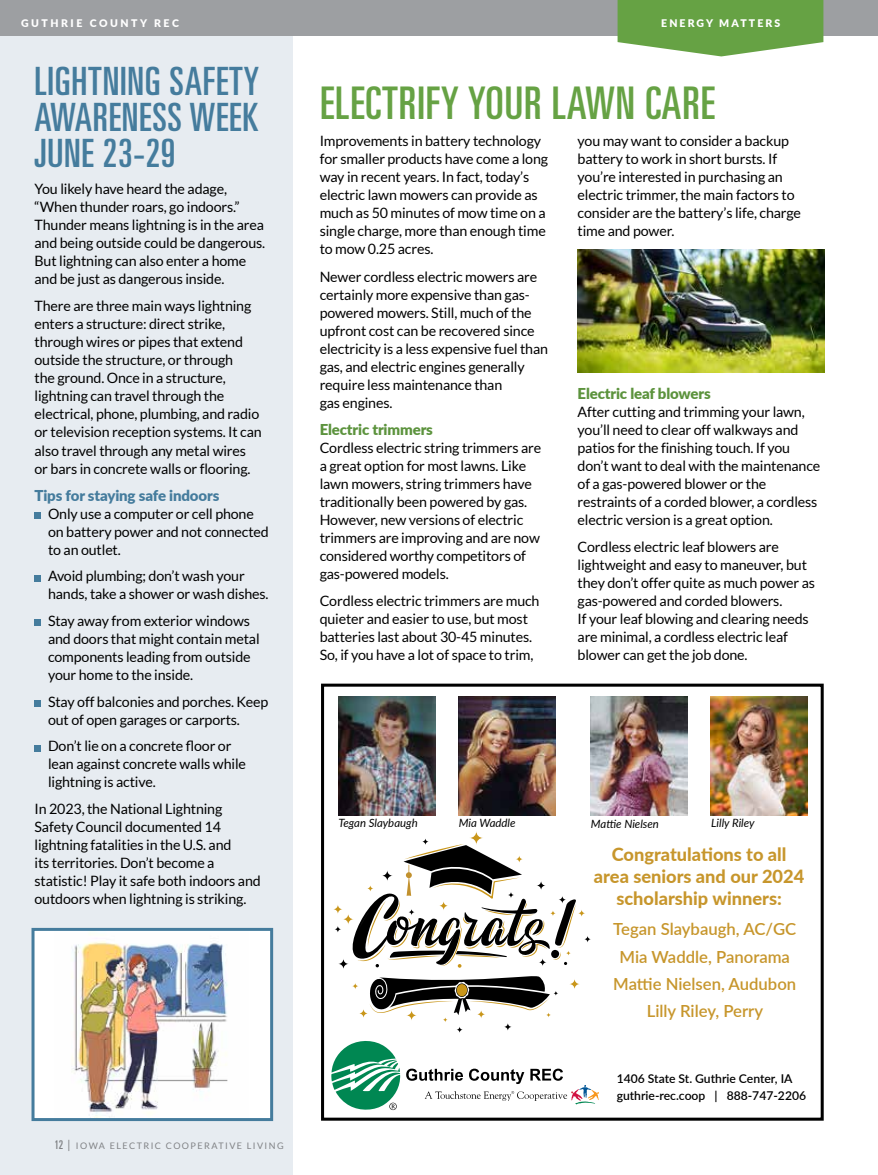
<style>
.page{position:relative;width:878px;height:1175px;background:#fff}
.page>*{position:absolute;margin:0;border:0;box-sizing:border-box;transform-origin:0 0}
.t1{font:ultra-condensed 45px "Univers";letter-spacing:.02em;color:#66a244}
.t2{font:ultra-condensed 39px/36px "Univers";letter-spacing:.02em;color:#457c9d;text-align:justify}
.t3{font:800 18.15px/21.9px "Lato";color:#c7962c;text-align:center}
.t4{font:600 16.65px/27.3px "Lato";color:#c7962c;text-align:center}
.t5{font:900 15px "Lato";letter-spacing:-.01em;color:#5c933d}
.t6{font:900 15px "Lato";letter-spacing:-.01em;color:#457c9d}
.t7{font:14.25px/18px "Lato";letter-spacing:-.01em;color:#000}
.t8{font:600 12.15px/16.6px "Lato";color:#000}
.t9{font:italic 11.4px "Lato";color:#000}
.t10{font:900 10.5px "Lato";letter-spacing:.225em;color:#fff}
.t11{font:900 10.5px "Lato";letter-spacing:.2em;color:#fff}
.t12{font:9px "Lato";letter-spacing:.16em;color:#808285}
.s1{font-family:"Univers";font-stretch:ultra-condensed;font-size:12px}
.s2{font-size:12px}
</style>
<div class="page">
<div style="left:0;top:21px;width:292px;height:1153px;background:#e7ecf1"></div>
<div style="left:33px;top:929px;width:239px;height:190px;background:#fff"></div>
<img style="left:72px;top:941px;width:156px;height:176px">
<div style="left:32px;top:928px;width:241px;height:193px;border:3px solid #457c9d"></div>
<div style="left:0;top:0;width:878px;height:35px;background:#9d9fa2"></div>
<svg style="left:617px;top:0;width:206px;height:56px;background:#78ad5a"></svg>
<div style="left:34px;top:512px;width:7px;height:7px;background:#457c9d"></div>
<div style="left:34px;top:574px;width:7px;height:7px;background:#457c9d"></div>
<div style="left:34px;top:619px;width:7px;height:7px;background:#457c9d"></div>
<div style="left:34px;top:700px;width:7px;height:6px;background:#457c9d"></div>
<div style="left:34px;top:744px;width:7px;height:7px;background:#457c9d"></div>
<div style="left:321px;top:683px;width:502px;height:437px;border:3px solid #000"></div>
<img style="left:338px;top:696px;width:97px;height:119px">
<img style="left:458px;top:696px;width:97px;height:119px">
<img style="left:590px;top:696px;width:97px;height:119px">
<img style="left:711px;top:696px;width:96px;height:119px">
<svg style="left:469px;top:831px;width:14px;height:14px"></svg>
<svg style="left:422px;top:838px;width:7px;height:7px"></svg>
<svg style="left:584px;top:935px;width:7px;height:7px"></svg>
<svg style="left:456px;top:1026px;width:7px;height:7px"></svg>
<svg style="left:578px;top:909px;width:7px;height:8px"></svg>
<svg style="left:503px;top:1022px;width:9px;height:9px"></svg>
<svg style="left:335px;top:844px;width:243px;height:178px"></svg>
<svg style="left:406px;top:1068px;width:193px;height:37px"></svg>
<svg style="left:331px;top:1041px;width:69px;height:70px"></svg>
<img style="left:577px;top:250px;width:247px;height:122px">
<p class="t10" style="left:21px;top:15px;width:159px">GUTHRIE COUNTY REC</p>
<h2 class="t2" style="left:34px;top:62px;width:226px">LIGHTNING SAFETY AWARENESS WEEK JUNE 23-29</h2>
<p class="t7" style="left:34px;top:180px;width:232px">You likely have heard the adage, “When thunder roars, go indoors.” Thunder means lightning is in the area and being outside could be dangerous.<br>But lightning can also enter a home and be just as dangerous inside.</p>
<p class="t7" style="left:34px;top:297px;width:229px">There are three main ways lightning enters a structure: direct strike, through wires or pipes that extend outside the structure, or through<br>the ground. Once in a structure, lightning can travel through the electrical, phone, plumbing, and radio or television reception systems. It can also travel through any metal wires or bars in concrete walls or flooring.</p>
<p class="t6" style="left:34px;top:484px;width:186px">Tips for staying safe indoors</p>
<p class="t7" style="left:48px;top:504px;width:222px">Only use a computer or cell phone on battery power and not connected to an outlet.</p>
<p class="t7" style="left:48px;top:567px;width:222px">Avoid plumbing; don’t wash your hands, take a shower or wash dishes.</p>
<p class="t7" style="left:48px;top:612px;width:213px">Stay away from exterior windows and doors that might contain metal components leading from outside your home to the inside.</p>
<p class="t7" style="left:48px;top:692px;width:222px">Stay off balconies and porches. Keep out of open garages or carports.</p>
<p class="t7" style="left:48px;top:737px;width:199px">Don’t lie on a concrete floor or lean against concrete walls while lightning is active.</p>
<p class="t7" style="left:35px;top:799px;width:228px">In 2023, the National Lightning Safety Council documented 14 lightning fatalities in the U.S. and<br>its territories. Don’t become a statistic! Play it safe both indoors and outdoors when lightning is striking.</p>
<p class="t12" style="left:55px;top:1141px;width:231px"><span class="s1">12</span> <span class="s2">|</span> IOWA ELECTRIC COOPERATIVE LIVING</p>
<p class="t11" style="left:661px;top:15px;width:120px">ENERGY MATTERS</p>
<h1 class="t1" style="left:320px;top:78px;width:396px">ELECTRIFY YOUR LAWN CARE</h1>
<p class="t7" style="left:320px;top:132px;width:230px">Improvements in battery technology for smaller products have come a long way in recent years. In fact, today’s electric lawn mowers can provide as much as 50 minutes of mow time on a single charge, more than enough time to mow 0.25 acres.</p>
<p class="t7" style="left:320px;top:267px;width:230px">Newer cordless electric mowers are certainly more expensive than gas&shy;powered mowers. Still, much of the upfront cost can be recovered since electricity is a less expensive fuel than gas, and electric engines generally require less maintenance than<br>gas engines.</p>
<p class="t5" style="left:320px;top:418px;width:115px">Electric trimmers</p>
<p class="t7" style="left:320px;top:438px;width:223px">Cordless electric string trimmers are a great option for most lawns. Like lawn mowers, string trimmers have traditionally been powered by gas.<br>However, new versions of electric trimmers are improving and are now considered worthy competitors of gas-powered models.</p>
<p class="t7" style="left:320px;top:592px;width:221px">Cordless electric trimmers are much quieter and easier to use, but most batteries last about 30-45 minutes.<br>So, if you have a lot of space to trim,</p>
<p class="t7" style="left:577px;top:132px;width:225px">you may want to consider a backup battery to work in short bursts. If you’re interested in purchasing an electric trimmer, the main factors to consider are the battery’s life, charge time and power.</p>
<p class="t5" style="left:577px;top:382px;width:135px">Electric leaf blowers</p>
<p class="t7" style="left:577px;top:403px;width:244px">After cutting and trimming your lawn, you’ll need to clear off walkways and patios for the finishing touch. If you don’t want to deal with the maintenance of a gas-powered blower or the restraints of a corded blower, a cordless electric version is a great option.</p>
<p class="t7" style="left:577px;top:538px;width:239px">Cordless electric leaf blowers are lightweight and easy to maneuver, but they don’t offer quite as much power as gas-powered and corded blowers.<br>If your leaf blowing and clearing needs are minimal, a cordless electric leaf blower can get the job done.</p>
<p class="t9" style="left:338px;top:814px;width:81px">Tegan Slaybaugh</p>
<p class="t9" style="left:458px;top:815px;width:58px">Mia Waddle</p>
<p class="t9" style="left:591px;top:816px;width:70px">Mattie Nielsen</p>
<p class="t9" style="left:711px;top:815px;width:45px">Lilly Riley</p>
<p class="t3" style="left:594px;top:843px;width:212px">Congratulations to all area seniors and our 2024 scholarship winners:</p>
<p class="t4" style="left:613px;top:915px;width:184px">Tegan Slaybaugh, AC/GC<br>Mia Waddle, Panorama<br>Mattie Nielsen, Audubon<br>Lilly Riley, Perry</p>
<p class="t8" style="left:616px;top:1069px;width:191px">1406 State St. Guthrie Center, IA guthrie-rec.coop | 888-747-2206</p>
</div>
